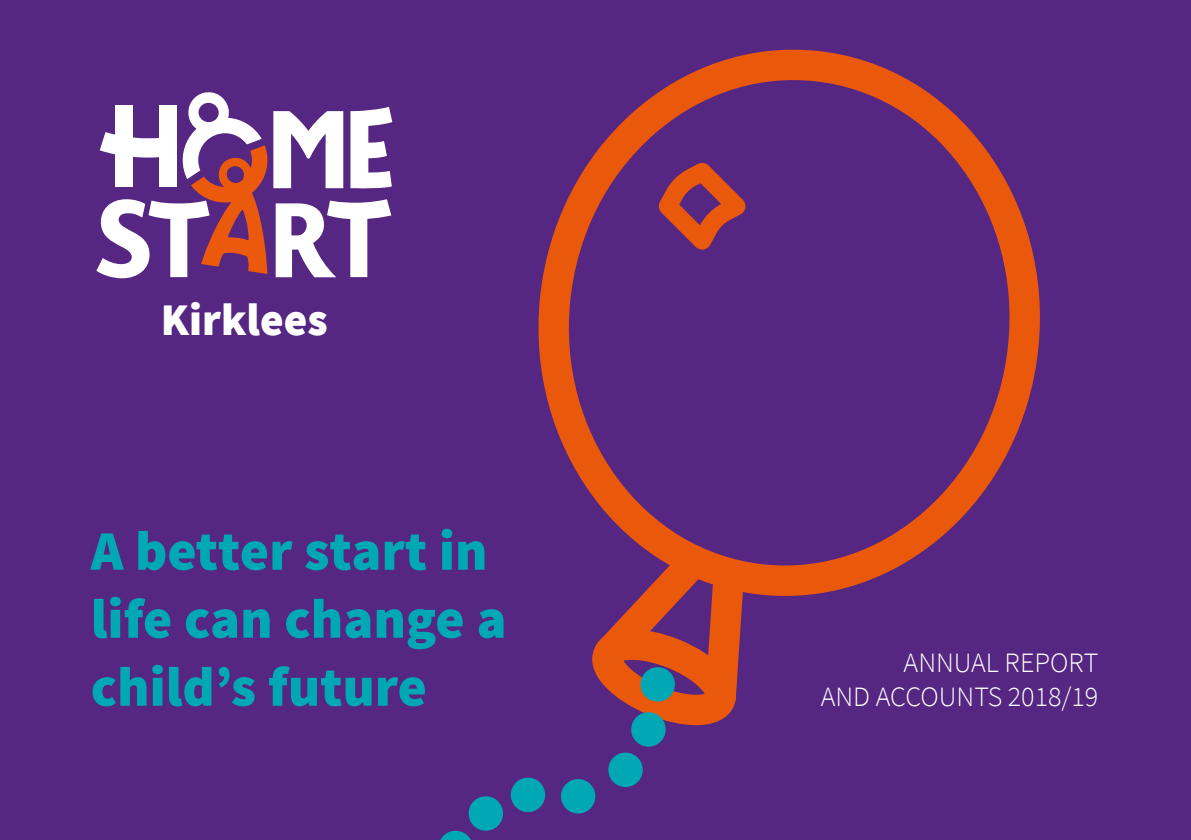
<style>
.page{position:relative;width:1191px;height:840px;background:#fff}
.page>*{position:absolute;margin:0;border:0;box-sizing:border-box;transform-origin:0 0}
.t1{font:900 55.8px/68px "Source Sans Pro";color:#00a8b5}
.t2{font:900 45px "Source Sans Pro";color:#fff}
.t3{font:300 28px/33.6px "Source Sans Pro";color:#fff;text-align:right}
</style>
<div class="page">
<div style="left:0;top:0;width:1191px;height:839px;background:#552682"></div>
<svg style="left:350px;top:107px;width:42px;height:81px"></svg>
<svg style="left:273px;top:111px;width:70px;height:77px"></svg>
<svg style="left:276px;top:199px;width:115px;height:78px"></svg>
<svg style="left:96px;top:92px;width:171px;height:186px"></svg>
<div style="left:115px;top:105px;width:17px;height:82px;background:#fff"></div>
<div style="left:160px;top:105px;width:17px;height:82px;background:#fff"></div>
<svg style="left:538px;top:49px;width:502px;height:546px"></svg>
<svg style="left:441px;top:777px;width:105px;height:62px"></svg>
<svg style="left:559px;top:544px;width:185px;height:270px"></svg>
<svg style="left:658px;top:162px;width:88px;height:87px"></svg>
<p class="t2" style="left:161px;top:290px;width:168px">Kirklees</p>
<p class="t1" style="left:91px;top:519px;width:417px">A better start in life can change a child’s future</p>
<p class="t3" style="left:820px;top:645px;width:279px">ANNUAL REPORT<br>AND ACCOUNTS 2018/19</p>
</div>
